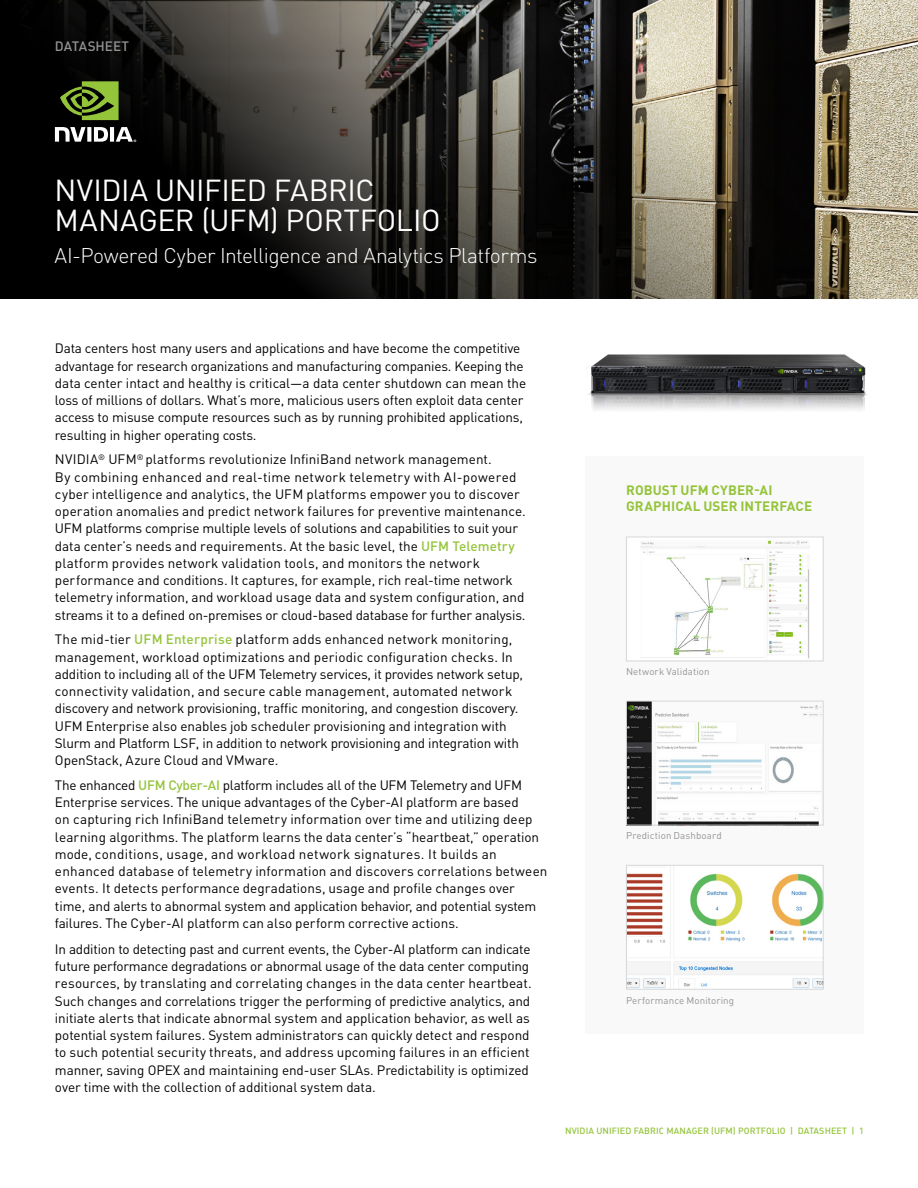
<style>
.page{position:relative;width:918px;height:1188px;background:#fff}
.page>*{position:absolute;margin:0;border:0;box-sizing:border-box;transform-origin:0 0}
.t1{font:30px/30px "DIN Pro";letter-spacing:-.01em;color:#fff}
.t2{font:300 21px "DIN Pro";letter-spacing:-.025em;color:#fff}
.t3{font:13.5px/17.2px "DIN Pro";letter-spacing:-.005em;color:#000}
.t4{font:700 13.5px/16.5px "DIN Pro";letter-spacing:.005em;color:#94c43a}
.t5{font:500 13.5px "DIN Pro";color:#939393}
.t6{font:9.75px "DIN Pro";letter-spacing:.01em;color:#939393}
.t7{font:500 9px "DIN Pro";letter-spacing:.01em;color:#94c43a}
.s1{font-weight:500;color:#94c43a}
</style>
<div class="page">
<img style="left:0;top:0;width:918px;height:299px">
<svg style="left:55px;top:127px;width:81px;height:15px"></svg>
<svg style="left:60px;top:81px;width:59px;height:39px;background:#557021"></svg>
<img style="left:588px;top:354px;width:279px;height:56px">
<div style="left:586px;top:456px;width:278px;height:578px;background:#f9f9f9"></div>
<img style="left:628px;top:703px;width:194px;height:120px">
<div style="left:626px;top:701px;width:198px;height:124px;border:1px solid #d6d6d6"></div>
<img style="left:628px;top:873px;width:194px;height:115px">
<div style="left:626px;top:865px;width:198px;height:125px;border:1px solid #d6d6d6"></div>
<div style="left:626px;top:537px;width:197px;height:124px;background:#fff"></div>
<img style="left:640px;top:540px;width:170px;height:119px">
<div style="left:626px;top:537px;width:198px;height:124px;border:1px solid #d6d6d6"></div>
<p class="t5" style="left:55px;top:37px;width:76px">DATASHEET</p>
<h1 class="t1" style="left:55px;top:174px;width:388px">NVIDIA UNIFIED FABRIC<br>MANAGER (UFM) PORTFOLIO</h1>
<h2 class="t2" style="left:54px;top:241px;width:484px">AI-Powered Cyber Intelligence and Analytics Platforms</h2>
<p class="t3" style="left:55px;top:339px;width:473px">Data centers host many users and applications and have become the competitive advantage for research organizations and manufacturing companies. Keeping the data center intact and healthy is critical—a data center shutdown can mean the loss of millions of dollars. What’s more, malicious users often exploit data center access to misuse compute resources such as by running prohibited applications, resulting in higher operating costs.</p>
<p class="t3" style="left:55px;top:450px;width:472px">NVIDIA<sup>®</sup> UFM<sup>®</sup> platforms revolutionize InfiniBand network management.<br>By combining enhanced and real-time network telemetry with AI-powered cyber intelligence and analytics, the UFM platforms empower you to discover operation anomalies and predict network failures for preventive maintenance.<br>UFM platforms comprise multiple levels of solutions and capabilities to suit your data center’s needs and requirements. At the basic level, the <span class="s1">UFM Telemetry </span>platform provides network validation tools, and monitors the network performance and conditions. It captures, for example, rich real-time network telemetry information, and workload usage data and system configuration, and streams it to a defined on-premises or cloud-based database for further analysis.</p>
<p class="t3" style="left:55px;top:630px;width:470px">The mid-tier <span class="s1">UFM Enterprise</span> platform adds enhanced network monitoring, management, workload optimizations and periodic configuration checks. In addition to including all of the UFM Telemetry services, it provides network setup, connectivity validation, and secure cable management, automated network discovery and network provisioning, traffic monitoring, and congestion discovery.<br>UFM Enterprise also enables job scheduler provisioning and integration with Slurm and Platform LSF, in addition to network provisioning and integration with OpenStack, Azure Cloud and VMware.</p>
<p class="t3" style="left:55px;top:776px;width:494px">The enhanced <span class="s1">UFM Cyber-AI</span> platform includes all of the UFM Telemetry and UFM Enterprise services. The unique advantages of the Cyber-AI platform are based<br>on capturing rich InfiniBand telemetry information over time and utilizing deep learning algorithms. The platform learns the data center’s “heartbeat,” operation mode, conditions, usage, and workload network signatures. It builds an enhanced database of telemetry information and discovers correlations between events. It detects performance degradations, usage and profile changes over time, and alerts to abnormal system and application behavior, and potential system failures. The Cyber-AI platform can also perform corrective actions.</p>
<p class="t3" style="left:55px;top:940px;width:478px">In addition to detecting past and current events, the Cyber-AI platform can indicate future performance degradations or abnormal usage of the data center computing resources, by translating and correlating changes in the data center heartbeat.<br>Such changes and correlations trigger the performing of predictive analytics, and initiate alerts that indicate abnormal system and application behavior, as well as potential system failures. System administrators can quickly detect and respond to such potential security threats, and address upcoming failures in an efficient manner, saving OPEX and maintaining end-user SLAs. Predictability is optimized over time with the collection of additional system data.</p>
<p class="t4" style="left:626px;top:481px;width:188px">ROBUST UFM CYBER-AI<br>GRAPHICAL USER INTERFACE</p>
<p class="t6" style="left:626px;top:665px;width:85px">Network Validation</p>
<p class="t6" style="left:626px;top:829px;width:97px">Prediction Dashboard</p>
<p class="t6" style="left:626px;top:993px;width:110px">Performance Monitoring</p>
<p class="t7" style="left:565px;top:1125px;width:300px">NVIDIA UNIFIED FABRIC MANAGER (UFM) PORTFOLIO | DATASHEET | 1</p>
</div>
